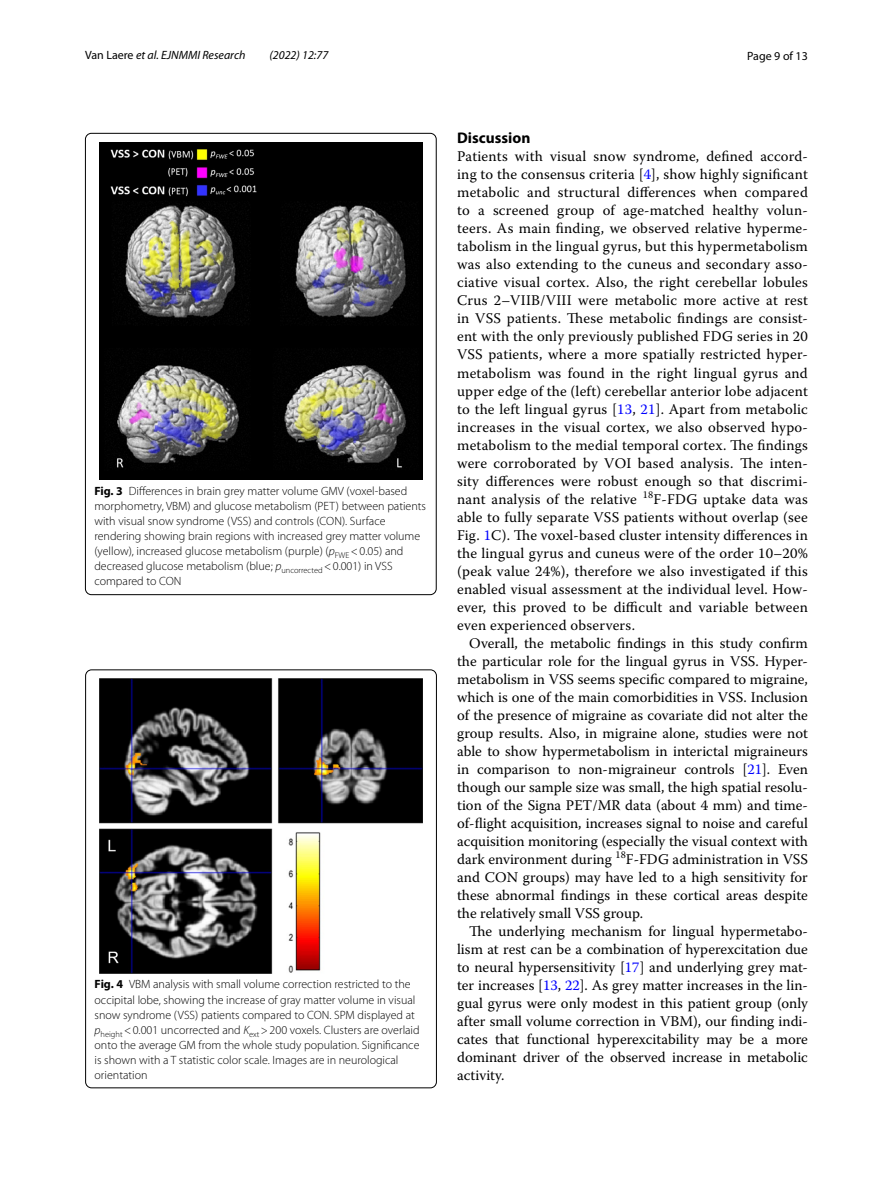
<style>
.page{position:relative;width:893px;height:1187px;background:#fff}
.page>*{position:absolute;margin:0;border:0;box-sizing:border-box;transform-origin:0 0}
.t1{font:700 15.45px "Myriad Pro";color:#000}
.t2{font:14.7px/18px "Warnock Pro";letter-spacing:.005em;color:#000;text-align:justify}
.t3{font:300 12px/15px "Myriad Pro";color:#000}
.t4{font:italic 12px "Myriad Pro";color:#000}
.t5{font:12px "Myriad Pro";color:#000}
.s1{font-style:normal}
.s2{font-weight:700}
.s3{font-style:italic}
.s4{color:#00f}
</style>
<div class="page">
<img style="left:99px;top:142px;width:323px;height:337px">
<img style="left:99px;top:678px;width:324px;height:295px">
<div style="left:85px;top:669px;width:352px;height:418px;border:1px solid #000;border-radius:6px"></div>
<p class="t4" style="left:85px;top:48px;width:162px"><span class="s1">Van Laere</span> et al. EJNMMI Research</p>
<p class="t4" style="left:270px;top:48px;width:60px">(2022) 12:77</p>
<p class="t5" style="left:747px;top:48px;width:62px">Page 9 of 13</p>
<p class="t3" style="left:94px;top:483px;width:333px"><span class="s2">Fig. 3</span> Differences in brain grey matter volume GMV (voxel-based morphometry, VBM) and glucose metabolism (PET) between patients with visual snow syndrome (VSS) and controls (CON). Surface rendering showing brain regions with increased grey matter volume (yellow), increased glucose metabolism (purple) (<span class="s3">p</span><sub>FWE</sub> &lt;0.05) and decreased glucose metabolism (blue; <span class="s3">p</span><sub>uncorrected</sub> &lt;0.001) in VSS compared to CON</p>
<p class="t3" style="left:95px;top:977px;width:327px"><span class="s2">Fig. 4</span> VBM analysis with small volume correction restricted to the occipital lobe, showing the increase of gray matter volume in visual snow syndrome (VSS) patients compared to CON. SPM displayed at <span class="s3">p</span><sub>height</sub> &lt;0.001 uncorrected and <span class="s3">K</span><sub>ext</sub> &gt;200 voxels. Clusters are overlaid onto the average GM from the whole study population. Significance is shown with a T statistic color scale. Images are in neurological orientation</p>
<p class="t1" style="left:457px;top:128px;width:75px">Discussion</p>
<p class="t2" style="left:457px;top:147px;width:352px">Patients with visual snow syndrome, defined accord&shy;ing to the consensus criteria [<span class="s4">4</span>], show highly significant metabolic and structural differences when compared to a screened group of age-matched healthy volun&shy;teers. As main finding, we observed relative hyperme&shy;tabolism in the lingual gyrus, but this hypermetabolism was also extending to the cuneus and secondary asso&shy;ciative visual cortex. Also, the right cerebellar lobules Crus 2–VIIB/VIII were metabolic more active at rest in VSS patients. These metabolic findings are consist&shy;ent with the only previously published FDG series in 20<br>VSS patients, where a more spatially restricted hyper&shy;metabolism was found in the right lingual gyrus and upper edge of the (left) cerebellar anterior lobe adjacent to the left lingual gyrus [<span class="s4">13</span>, <span class="s4">21</span>]. Apart from metabolic increases in the visual cortex, we also observed hypo&shy;metabolism to the medial temporal cortex. The findings were corroborated by VOI based analysis. The inten&shy;sity differences were robust enough so that discrimi&shy;nant analysis of the relative <sup>18</sup>F-FDG uptake data was able to fully separate VSS patients without overlap (see Fig. <span class="s4">1</span>C). The voxel-based cluster intensity differences in the lingual gyrus and cuneus were of the order 10–20% (peak value 24%), therefore we also investigated if this enabled visual assessment at the individual level. How&shy;ever, this proved to be difficult and variable between even experienced observers.</p>
<p class="t2" style="left:457px;top:633px;width:352px;text-indent:12px">Overall, the metabolic findings in this study confirm the particular role for the lingual gyrus in VSS. Hyper&shy;metabolism in VSS seems specific compared to migraine, which is one of the main comorbidities in VSS. Inclusion of the presence of migraine as covariate did not alter the group results. Also, in migraine alone, studies were not able to show hypermetabolism in interictal migraineurs in comparison to non-migraineur controls [<span class="s4">21</span>]. Even though our sample size was small, the high spatial resolu&shy;tion of the Signa PET/MR data (about 4 mm) and time&shy;of-flight acquisition, increases signal to noise and careful acquisition monitoring (especially the visual context with dark environment during <sup>18</sup>F-FDG administration in VSS and CON groups) may have led to a high sensitivity for these abnormal findings in these cortical areas despite the relatively small VSS group.</p>
<p class="t2" style="left:457px;top:921px;width:352px;text-indent:12px">The underlying mechanism for lingual hypermetabo&shy;lism at rest can be a combination of hyperexcitation due to neural hypersensitivity [<span class="s4">17</span>] and underlying grey mat&shy;ter increases [<span class="s4">13</span>, <span class="s4">22</span>]. As grey matter increases in the lin&shy;gual gyrus were only modest in this patient group (only after small volume correction in VBM), our finding indi&shy;cates that functional hyperexcitability may be a more dominant driver of the observed increase in metabolic activity.</p>
</div>
